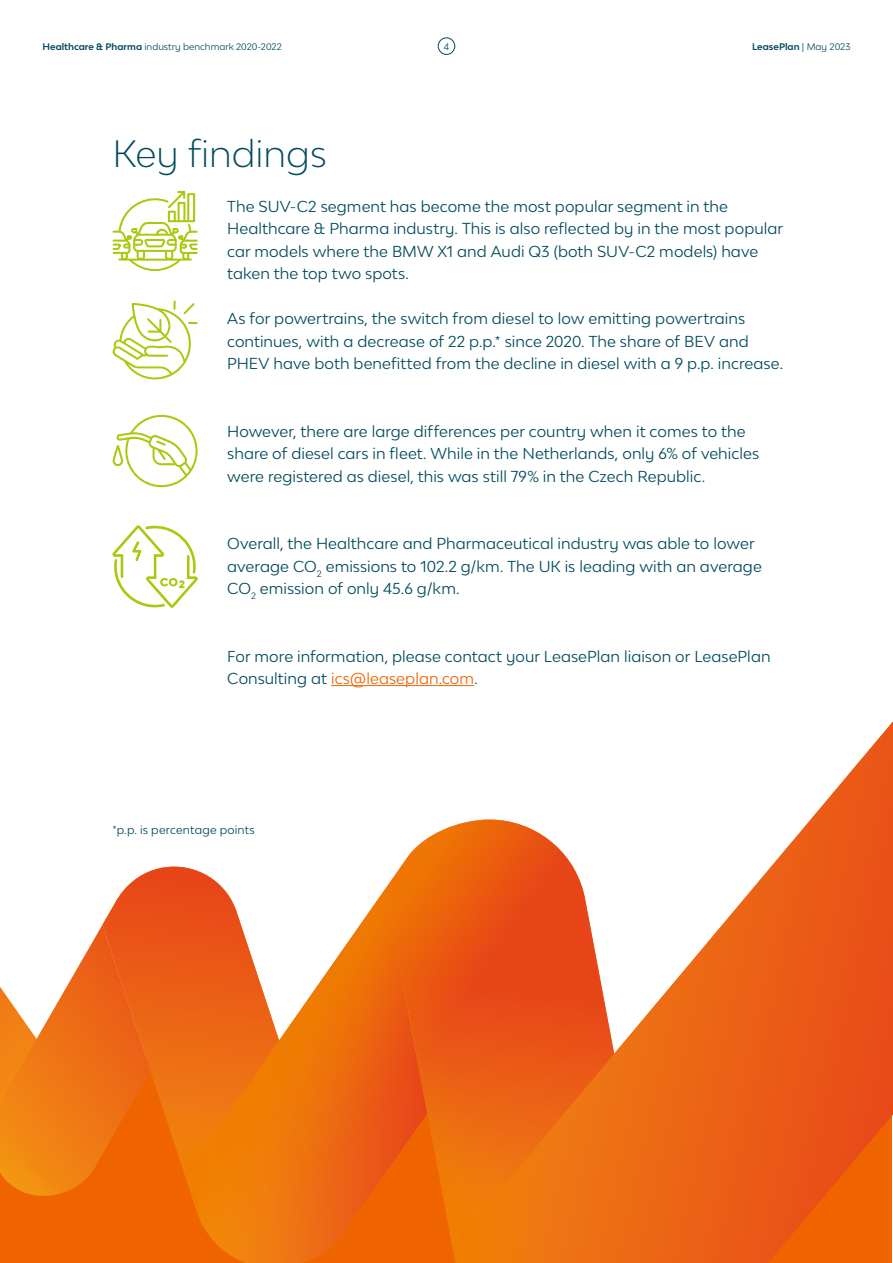
<style>
.page{position:relative;width:893px;height:1263px;background:#fff}
.page>*{position:absolute;margin:0;border:0;box-sizing:border-box;transform-origin:0 0}
.LP_headline_24_pt_pe{font:300 36px "Lease Plan";color:#004a5d}
.LP_body_copy_10pt_pe{font:15px/22.5px "Lease Plan";letter-spacing:.005em;color:#004a5d}
.LP_tabel_body{font:11.25px "Lease Plan";letter-spacing:.015em;color:#004a5d}
.t1{font:9px "Lease Plan";color:#004a5d}
.t2{font:700 9px "Lease Plan";color:#004a5d}
.s1{font-weight:700}
.s2{font-weight:400}
.s3{color:#f06400}
</style>
<div class="page">
<div style="left:1px;top:1057px;width:891px;height:206px;background:#f06400"></div>
<svg style="left:103px;top:867px;width:121px;height:308px"></svg>
<svg style="left:0;top:925px;width:150px;height:271px"></svg>
<svg style="left:185px;top:889px;width:200px;height:374px"></svg>
<svg style="left:452px;top:685px;width:441px;height:578px"></svg>
<svg style="left:385px;top:819px;width:229px;height:427px"></svg>
<hr style="left:331px;top:685px;width:143px;height:1px;background:#f06400">
<svg style="left:113px;top:191px;width:85px;height:80px"></svg>
<svg style="left:112px;top:525px;width:86px;height:83px"></svg>
<svg style="left:113px;top:415px;width:85px;height:73px"></svg>
<svg style="left:112px;top:300px;width:86px;height:80px"></svg>
<div style="left:438px;top:38px;width:17px;height:17px;border:1px solid #004a5d;border-radius:50%"></div>
<p class="t1" style="left:43px;top:40px;width:241px"><span class="s1">Healthcare &amp; Pharma</span> industry benchmark 2020-2022</p>
<p class="t1" style="left:444px;top:40px;width:7px">4</p>
<p class="t2" style="left:752px;top:40px;width:100px">LeasePlan <span class="s2">| May 2023</span></p>
<p class="LP_headline_24_pt_pe" style="left:112px;top:130px;width:216px">Key findings</p>
<p class="LP_body_copy_10pt_pe" style="left:227px;top:194px;width:557px">The SUV-C2 segment has become the most popular segment in the Healthcare &amp; Pharma industry. This is also reflected by in the most popular car models where the BMW X1 and Audi Q3 (both SUV-C2 models) have taken the top two spots.</p>
<p class="LP_body_copy_10pt_pe" style="left:227px;top:307px;width:557px">As for powertrains, the switch from diesel to low emitting powertrains continues, with a decrease of 22 p.p.* since 2020. The share of BEV and<br>PHEV have both benefitted from the decline in diesel with a 9 p.p. increase.</p>
<p class="LP_body_copy_10pt_pe" style="left:227px;top:419px;width:534px">However, there are large differences per country when it comes to the share of diesel cars in fleet. While in the Netherlands, only 6% of vehicles were registered as diesel, this was still 79% in the Czech Republic.</p>
<p class="LP_body_copy_10pt_pe" style="left:227px;top:532px;width:536px">Overall, the Healthcare and Pharmaceutical industry was able to lower average CO<sub>2</sub> emissions to 102.2 g/km. The UK is leading with an average<br>CO<sub>2</sub> emission of only 45.6 g/km.</p>
<p class="LP_body_copy_10pt_pe" style="left:227px;top:644px;width:545px">For more information, please contact your LeasePlan liaison or LeasePlan<br>Consulting at <span class="s3">ics@leaseplan.com</span>.</p>
<p class="LP_tabel_body" style="left:112px;top:823px;width:144px">*p.p. is percentage points</p>
</div>
